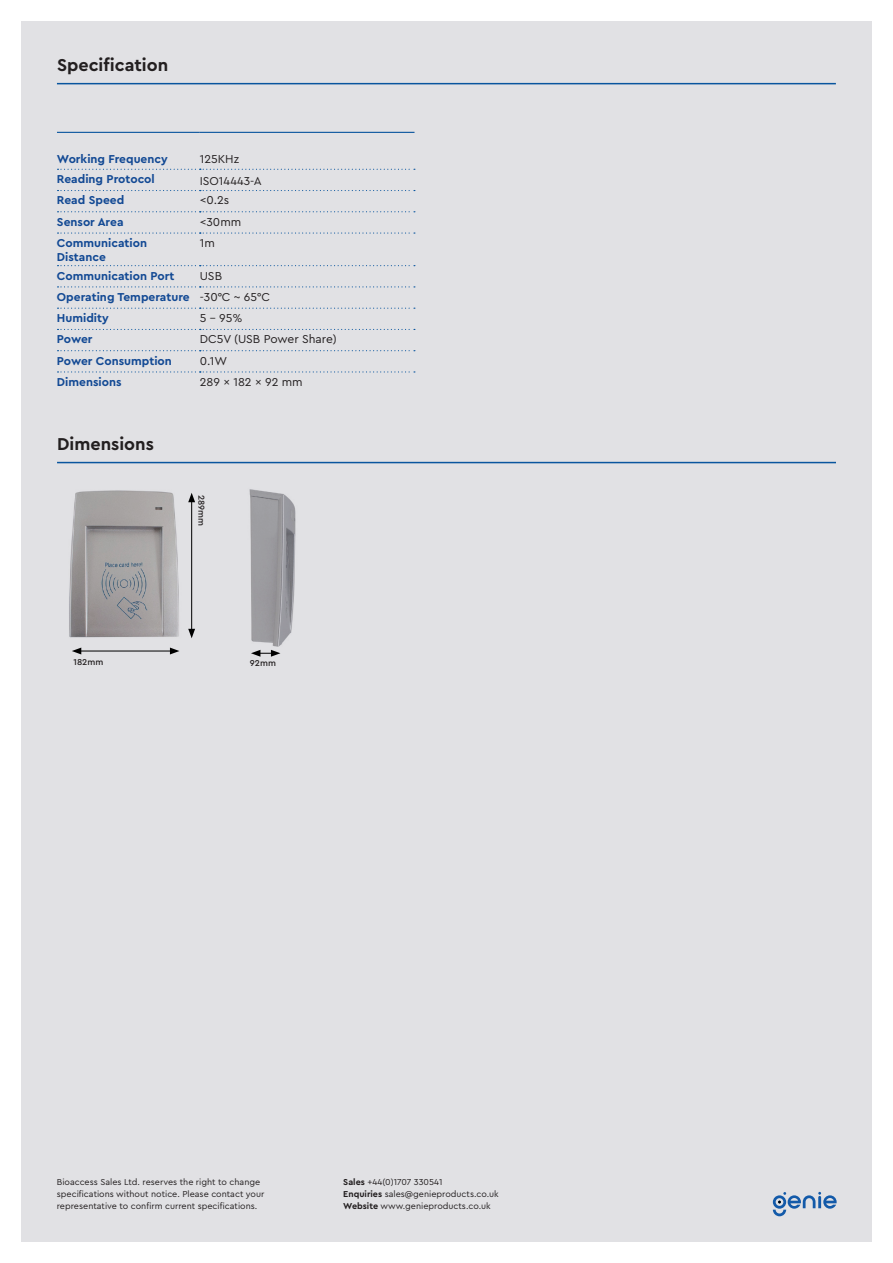
<style>
.page{position:relative;width:893px;height:1263px;background:#fff}
.page>*{position:absolute;margin:0;border:0;box-sizing:border-box;transform-origin:0 0}
.t1{font:700 18px "Cera Pro";color:#231f20}
.Tech_Spec_Text_LEFT{font:700 12px "Cera Pro";color:#124994}
.Tech_Spec_Text_CENTR{font:12px "Cera Pro";color:#231f20}
.t2{font:9px/12px "Cera Pro";color:#231f20}
.t3{font:500 9px "Cera Pro";color:#231f20}
.s1{font-weight:700}
</style>
<div class="page">
<div style="left:21px;top:21px;width:851px;height:1221px;background:#e1e1e4"></div>
<svg style="left:773px;top:1192px;width:64px;height:24px"></svg>
<hr style="left:57px;top:83px;width:779px;height:1px;background:#09559e">
<svg style="left:58px;top:169px;width:357px;height:1px"></svg>
<svg style="left:58px;top:190px;width:357px;height:1px"></svg>
<svg style="left:58px;top:211px;width:357px;height:1px"></svg>
<svg style="left:58px;top:232px;width:357px;height:2px"></svg>
<svg style="left:58px;top:265px;width:357px;height:1px"></svg>
<svg style="left:58px;top:286px;width:357px;height:1px"></svg>
<svg style="left:58px;top:308px;width:357px;height:1px"></svg>
<svg style="left:58px;top:329px;width:357px;height:1px"></svg>
<svg style="left:58px;top:350px;width:357px;height:1px"></svg>
<svg style="left:58px;top:371px;width:357px;height:1px"></svg>
<hr style="left:57px;top:132px;width:143px;height:1px;background:#09559e">
<hr style="left:200px;top:132px;width:214px;height:1px;background:#09559e">
<hr style="left:57px;top:462px;width:779px;height:1px;background:#09559e">
<hr style="left:191px;top:500px;width:1px;height:131px;background:#000">
<svg style="left:188px;top:493px;width:7px;height:9px"></svg>
<svg style="left:188px;top:629px;width:7px;height:9px"></svg>
<hr style="left:79px;top:651px;width:93px;height:1px;background:#000">
<svg style="left:72px;top:647px;width:9px;height:7px"></svg>
<svg style="left:170px;top:647px;width:9px;height:7px"></svg>
<svg style="left:251px;top:652px;width:29px;height:5px"></svg>
<img style="left:69px;top:490px;width:110px;height:148px">
<img style="left:249px;top:489px;width:47px;height:163px">
<p class="t1" style="left:57px;top:53px;width:113px">Specification</p>
<p class="Tech_Spec_Text_LEFT" style="left:57px;top:151px;width:112px">Working Frequency</p>
<p class="Tech_Spec_Text_CENTR" style="left:200px;top:151px;width:41px">125KHz</p>
<p class="Tech_Spec_Text_LEFT" style="left:57px;top:171px;width:99px">Reading Protocol</p>
<p class="Tech_Spec_Text_CENTR" style="left:200px;top:173px;width:64px">ISO14443-A</p>
<p class="Tech_Spec_Text_LEFT" style="left:57px;top:192px;width:69px">Read Speed</p>
<p class="Tech_Spec_Text_CENTR" style="left:200px;top:192px;width:31px">&lt;0.2s</p>
<p class="Tech_Spec_Text_LEFT" style="left:57px;top:214px;width:68px">Sensor Area</p>
<p class="Tech_Spec_Text_CENTR" style="left:200px;top:214px;width:43px">&lt;30mm</p>
<p class="Tech_Spec_Text_LEFT" style="left:57px;top:235px;width:92px">Communication</p>
<p class="Tech_Spec_Text_LEFT" style="left:57px;top:249px;width:50px">Distance</p>
<p class="Tech_Spec_Text_CENTR" style="left:200px;top:235px;width:17px">1m</p>
<p class="Tech_Spec_Text_LEFT" style="left:57px;top:268px;width:119px">Communication Port</p>
<p class="Tech_Spec_Text_CENTR" style="left:200px;top:268px;width:24px">USB</p>
<p class="Tech_Spec_Text_LEFT" style="left:57px;top:289px;width:134px">Operating Temperature</p>
<p class="Tech_Spec_Text_CENTR" style="left:200px;top:289px;width:72px">-30°C ~ 65°C</p>
<p class="Tech_Spec_Text_LEFT" style="left:57px;top:310px;width:53px">Humidity</p>
<p class="Tech_Spec_Text_CENTR" style="left:200px;top:310px;width:44px">5 - 95%</p>
<p class="Tech_Spec_Text_LEFT" style="left:57px;top:331px;width:37px">Power</p>
<p class="Tech_Spec_Text_CENTR" style="left:200px;top:331px;width:139px">DC5V (USB Power Share)</p>
<p class="Tech_Spec_Text_LEFT" style="left:57px;top:353px;width:116px">Power Consumption</p>
<p class="Tech_Spec_Text_CENTR" style="left:200px;top:353px;width:29px">0.1W</p>
<p class="Tech_Spec_Text_LEFT" style="left:57px;top:374px;width:66px">Dimensions</p>
<p class="Tech_Spec_Text_CENTR" style="left:200px;top:374px;width:105px">289 x 182 x 92 mm</p>
<p class="t1" style="left:57px;top:432px;width:98px">Dimensions</p>
<p class="t3" style="left:208px;top:495px;width:33px;rotate:90deg">289mm</p>
<p class="t3" style="left:74px;top:656px;width:31px">182mm</p>
<p class="t3" style="left:250px;top:657px;width:28px">92mm</p>
<p class="t2" style="left:57px;top:1175px;width:209px">Bioaccess Sales Ltd. reserves the right to change specifications without notice. Please contact your representative to confirm current specifications.</p>
<p class="t2" style="left:343px;top:1175px;width:101px"><span class="s1">Sales</span> +44(0)1707 330541</p>
<p class="t2" style="left:343px;top:1187px;width:157px"><span class="s1">Enquiries</span> sales@genieproducts.co.uk</p>
<p class="t2" style="left:343px;top:1199px;width:149px"><span class="s1">Website</span> www.genieproducts.co.uk</p>
</div>
